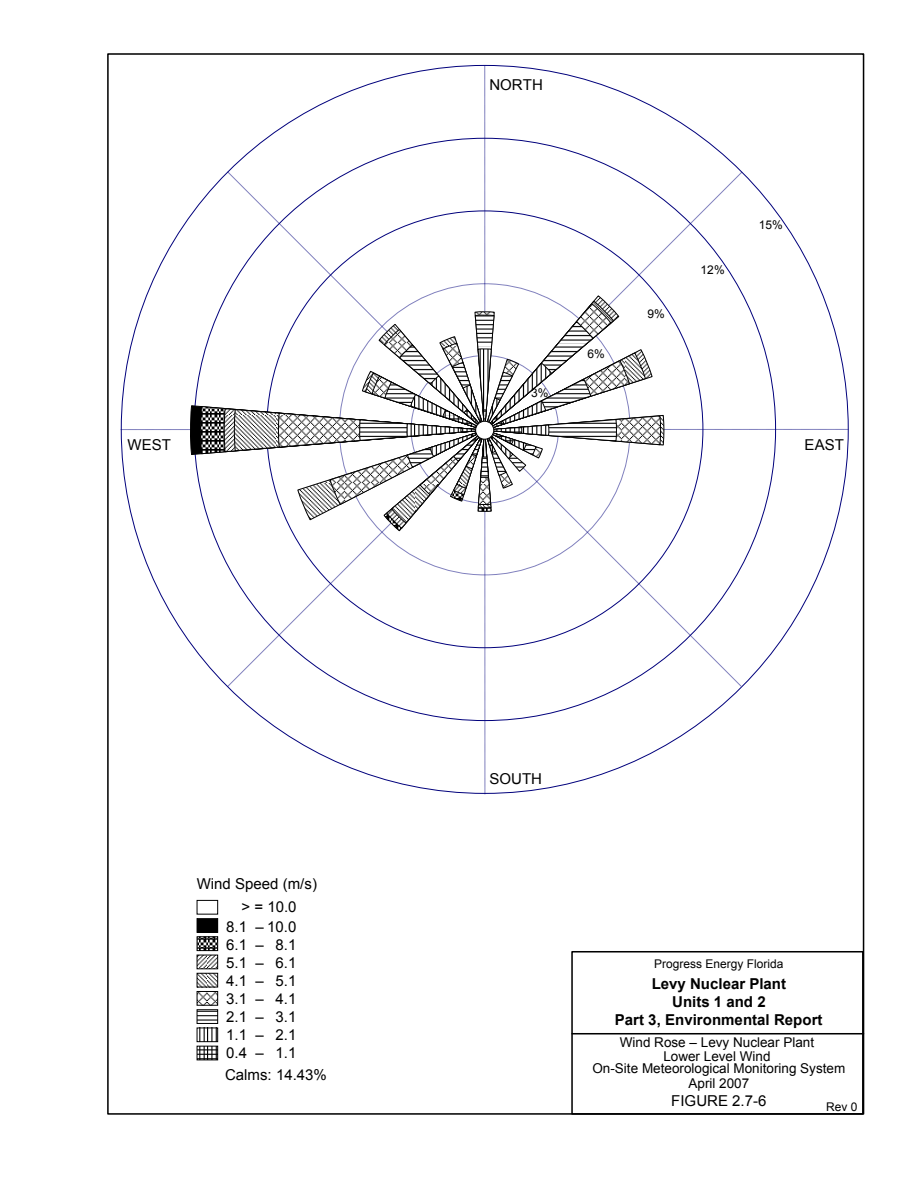
<style>
.page{position:relative;width:918px;height:1188px;background:#fff}
.page>*{position:absolute;margin:0;border:0;box-sizing:border-box;transform-origin:0 0}
.t1{font:15px/18px "Arial";color:#000;text-align:justify}
.t2{font:700 15px/18px "Arial";color:#000;text-align:center}
.t3{font:13.5px/14.7px "Arial";color:#000;text-align:center}
.t4{font:12px "Arial";color:#000}
</style>
<div class="page">
<svg style="left:121px;top:65px;width:727px;height:729px"></svg>
<div style="left:476px;top:421px;width:18px;height:18px;background:#fff;border-radius:50%"></div>
<div style="left:476px;top:421px;width:18px;height:18px;border:1px solid #000;border-radius:50%"></div>
<div style="left:571px;top:951px;width:293px;height:164px;border:2px solid #000"></div>
<hr style="left:572px;top:1033px;width:292px;height:2px;background:#000">
<svg style="left:199px;top:1048px;width:17px;height:10px"></svg>
<div style="left:197px;top:1046px;width:21px;height:14px;border:1px solid #000"></div>
<svg style="left:199px;top:1030px;width:17px;height:10px"></svg>
<div style="left:197px;top:1028px;width:21px;height:14px;border:1px solid #000"></div>
<svg style="left:199px;top:1015px;width:17px;height:6px"></svg>
<div style="left:197px;top:1010px;width:21px;height:14px;border:1px solid #000"></div>
<svg style="left:199px;top:993px;width:17px;height:10px"></svg>
<div style="left:197px;top:991px;width:21px;height:14px;border:1px solid #000"></div>
<svg style="left:199px;top:975px;width:17px;height:10px"></svg>
<div style="left:197px;top:973px;width:21px;height:14px;border:1px solid #000"></div>
<svg style="left:199px;top:957px;width:17px;height:10px"></svg>
<div style="left:197px;top:955px;width:21px;height:14px;border:1px solid #000"></div>
<svg style="left:199px;top:939px;width:17px;height:10px"></svg>
<div style="left:197px;top:937px;width:21px;height:14px;border:1px solid #000"></div>
<div style="left:197px;top:900px;width:21px;height:14px;border:1px solid #000"></div>
<div style="left:197px;top:919px;width:21px;height:13px;background:#000"></div>
<p class="t1" style="left:489px;top:76px;width:55px">NORTH</p>
<p class="t4" style="left:531px;top:385px;width:19px">3%</p>
<p class="t4" style="left:588px;top:345px;width:19px">6%</p>
<p class="t4" style="left:647px;top:306px;width:19px">9%</p>
<p class="t4" style="left:701px;top:262px;width:26px">12%</p>
<p class="t4" style="left:759px;top:217px;width:26px">15%</p>
<p class="t1" style="left:128px;top:436px;width:45px">WEST</p>
<p class="t1" style="left:805px;top:436px;width:41px">EAST</p>
<p class="t1" style="left:197px;top:875px;width:122px">Wind Speed (m/s)</p>
<p class="t1" style="left:226px;top:897px;width:72px;line-height:20px;text-indent:15px">&gt; = 10.0<br>8.1</p>
<p class="t1" style="left:226px;top:936px;width:22px">6.1<br>5.1<br>4.1<br>3.1<br>2.1<br>1.1<br>0.4</p>
<p class="t1" style="left:276px;top:918px;width:22px;text-indent:-20px">– 10.0<br>8.1<br>6.1<br>5.1<br>4.1<br>3.1<br>2.1<br>1.1</p>
<p class="t1" style="left:255px;top:936px;width:10px">– – – – – – –</p>
<p class="t1" style="left:225px;top:1066px;width:103px">Calms: 14.43%</p>
<p class="t1" style="left:489px;top:770px;width:54px">SOUTH</p>
<p class="t4" style="left:654px;top:956px;width:131px">Progress Energy Florida</p>
<p class="t2" style="left:615px;top:976px;width:209px">Levy Nuclear Plant<br>Units 1 and 2<br>Part 3, Environmental Report</p>
<p class="t3" style="left:620px;top:1036px;width:196px;line-height:13.5px">Wind Rose – Levy Nuclear Plant<br>Lower Level Wind</p>
<p class="t3" style="left:592px;top:1061px;width:254px">On-Site Meteorological Monitoring System<br>April 2007</p>
<p class="t1" style="left:671px;top:1092px;width:97px">FIGURE 2.7-6</p>
<p class="t4" style="left:826px;top:1099px;width:33px">Rev 0</p>
</div>
